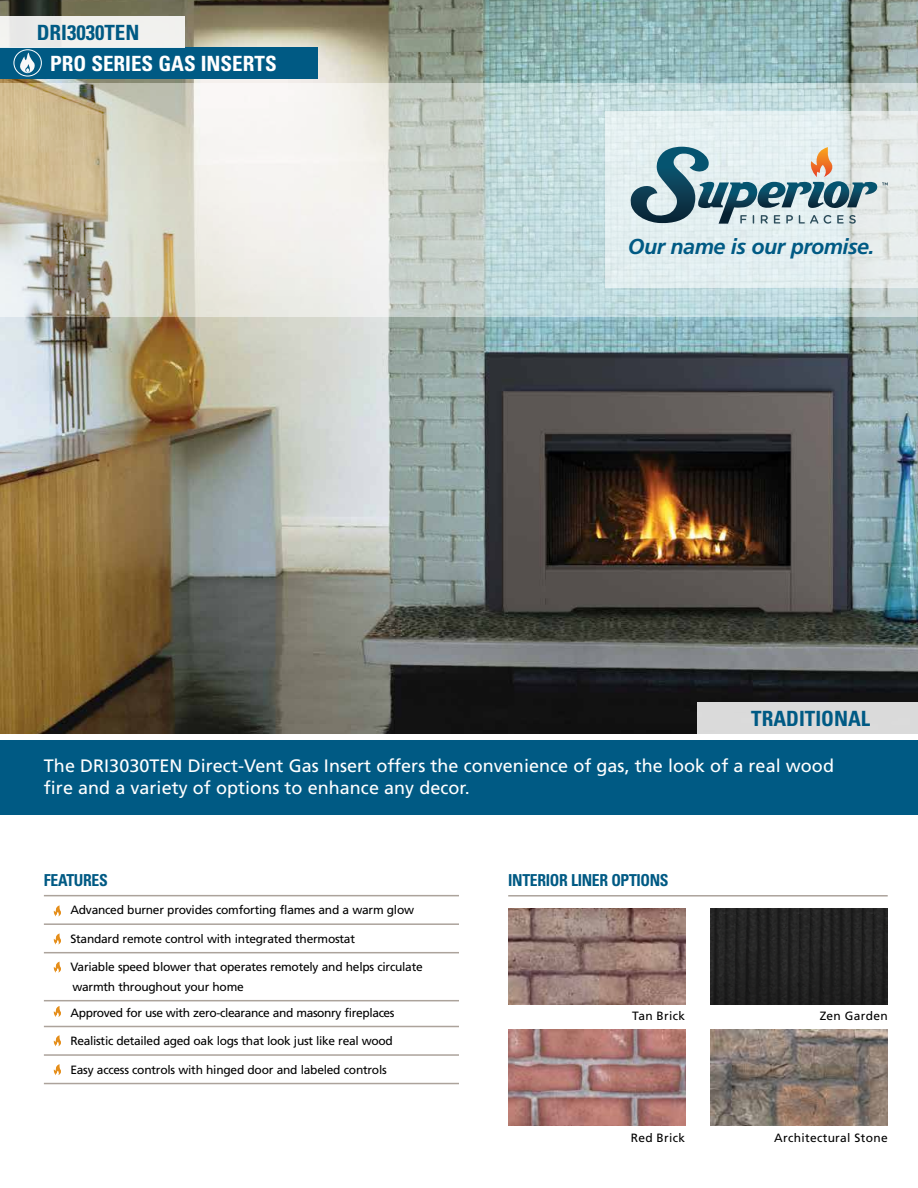
<style>
.page{position:relative;width:918px;height:1188px;background:#fff}
.page>*{position:absolute;margin:0;border:0;box-sizing:border-box;transform-origin:0 0}
.t1{font:italic 700 21.6px "Frutiger LT Std";letter-spacing:-.025em;color:#005a84}
.t2{font:700 condensed 21px "Univers LT Std";color:#005a84}
.t3{font:700 condensed 21px "Univers LT Std";color:#fff}
.t4{font:18px/21.6px "Frutiger LT Std";letter-spacing:.005em;color:#fff}
.t5{font:700 condensed 16.5px "Univers LT Std";letter-spacing:-.02em;color:#005a84;scale:.95 1}
.t6{font:12px/19.5px "Frutiger LT Std";letter-spacing:-.02em;color:#000}
.t7{font:12px "Frutiger LT Std";letter-spacing:.025em;color:#000}
</style>
<div class="page">
<hr style="left:44px;top:895px;width:415px;height:1px;background:#aca39b">
<hr style="left:44px;top:923px;width:415px;height:2px;background:#aca39b">
<hr style="left:44px;top:952px;width:415px;height:1px;background:#aca39b">
<hr style="left:44px;top:1000px;width:415px;height:1px;background:#aca39b">
<hr style="left:44px;top:1026px;width:415px;height:1px;background:#aca39b">
<hr style="left:44px;top:1054px;width:415px;height:2px;background:#aca39b">
<hr style="left:44px;top:1083px;width:415px;height:1px;background:#aca39b">
<svg style="left:53px;top:962px;width:8px;height:11px"></svg>
<img style="left:508px;top:909px;width:177px;height:95px">
<img style="left:508px;top:1030px;width:177px;height:96px">
<img style="left:711px;top:1030px;width:177px;height:96px">
<img style="left:711px;top:909px;width:177px;height:95px">
<img style="left:0;top:0;width:918px;height:734px">
<svg style="left:0;top:83px;width:918px;height:234px;background:#d2d8d0"></svg>
<div style="left:0;top:740px;width:918px;height:75px;background:#005a84"></div>
<svg style="left:53px;top:905px;width:8px;height:11px"></svg>
<svg style="left:53px;top:933px;width:8px;height:12px"></svg>
<svg style="left:53px;top:1006px;width:8px;height:11px"></svg>
<svg style="left:53px;top:1035px;width:8px;height:11px"></svg>
<svg style="left:53px;top:1064px;width:8px;height:11px"></svg>
<hr style="left:508px;top:895px;width:380px;height:2px;background:#aca39b">
<div style="left:605px;top:111px;width:313px;height:177px;background:#e4eeef"></div>
<svg style="left:630px;top:147px;width:258px;height:77px"></svg>
<div style="left:0;top:48px;width:317px;height:31px;background:#005a84"></div>
<div style="left:0;top:16px;width:185px;height:32px;background:#f1f1ee"></div>
<svg style="left:13px;top:49px;width:29px;height:28px"></svg>
<div style="left:698px;top:703px;width:220px;height:31px;background:#dadada"></div>
<h2 class="t2" style="left:37px;top:19px;width:104px">DRI3030TEN</h2>
<h2 class="t3" style="left:50px;top:50px;width:228px">PRO SERIES GAS INSERTS</h2>
<h1 class="t1" style="left:628px;top:234px;width:248px">Our name is our promise.</h1>
<h2 class="t2" style="left:751px;top:706px;width:121px">TRADITIONAL</h2>
<h3 class="t4" style="left:44px;top:755px;width:792px">The DRI3030TEN Direct-Vent Gas Insert offers the convenience of gas, the look of a real wood fire and a variety of options to enhance any decor.</h3>
<h3 class="t5" style="left:44px;top:870px;width:69px">FEATURES</h3>
<p class="t6" style="left:70px;top:901px;width:345px">Advanced burner provides comforting flames and a warm glow</p>
<p class="t6" style="left:70px;top:929px;width:286px">Standard remote control with integrated thermostat</p>
<p class="t6" style="left:70px;top:958px;width:354px">Variable speed blower that operates remotely and helps circulate warmth throughout your home</p>
<p class="t6" style="left:70px;top:1003px;width:326px">Approved for use with zero-clearance and masonry fireplaces</p>
<p class="t6" style="left:70px;top:1031px;width:324px">Realistic detailed aged oak logs that look just like real wood</p>
<p class="t6" style="left:70px;top:1060px;width:318px">Easy access controls with hinged door and labeled controls</p>
<h3 class="t5" style="left:508px;top:870px;width:170px">INTERIOR LINER OPTIONS</h3>
<p class="t7" style="left:632px;top:1008px;width:54px">Tan Brick</p>
<p class="t7" style="left:820px;top:1008px;width:70px">Zen Garden</p>
<p class="t7" style="left:631px;top:1130px;width:56px">Red Brick</p>
<p class="t7" style="left:774px;top:1130px;width:115px">Architectural Stone</p>
</div>
